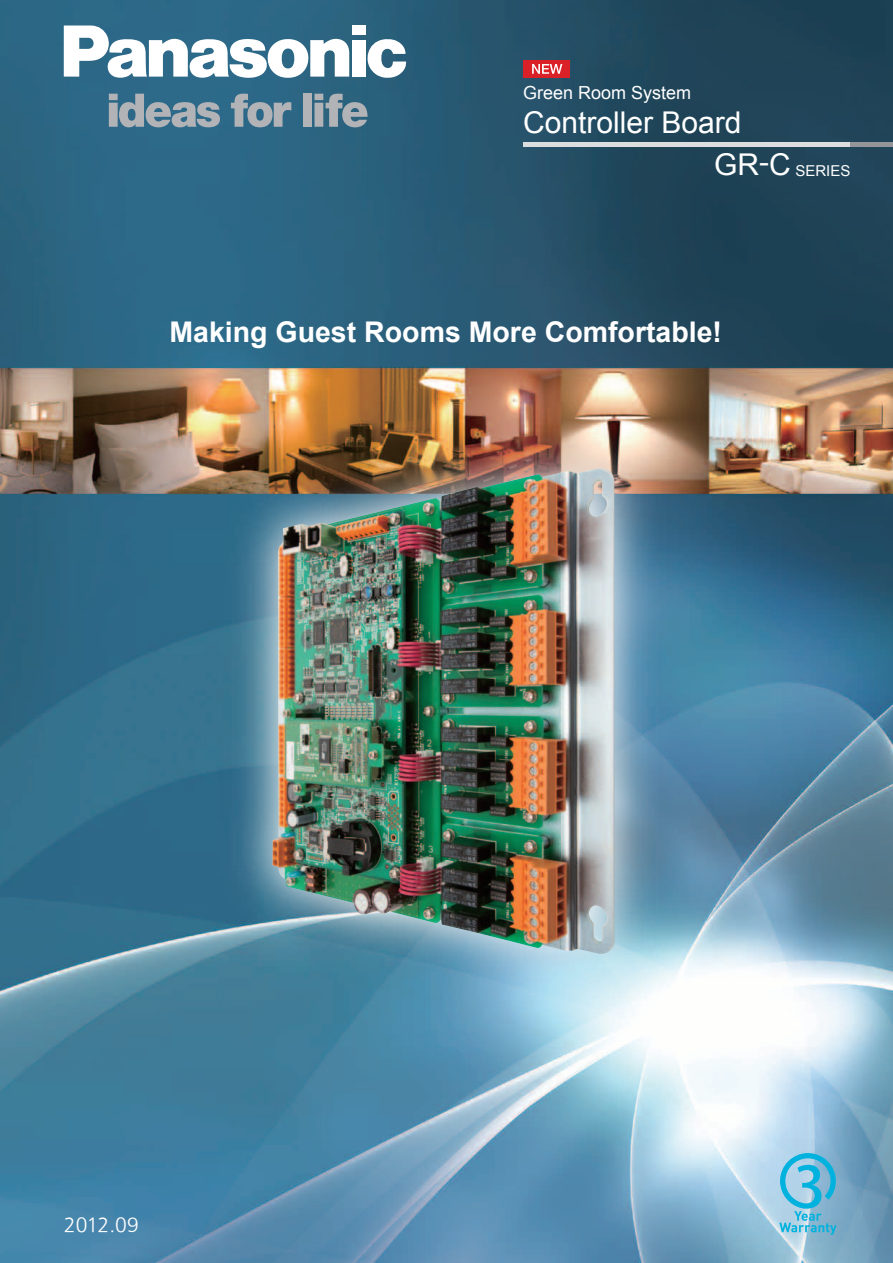
<style>
.page{position:relative;width:893px;height:1263px;background:#fff}
.page>*{position:absolute;margin:0;border:0;box-sizing:border-box;transform-origin:0 0}
.t1{font:30px "Arial";color:#fff}
.t2{font:700 28.5px "Arial";color:#fff}
.t3{font:18px "Arial";color:#fff}
.t4{font:18px "PUD Sans serif R";letter-spacing:-.02em;color:#fff}
.t5{font:15px "Arial";color:#fff}
.s1{font-size:30px}
</style>
<div class="page">
<img style="left:0;top:0;width:893px;height:1263px">
<img style="left:207px;top:404px;width:472px;height:614px">
<img style="left:272px;top:468px;width:343px;height:487px">
<svg style="left:109px;top:94px;width:111px;height:33px;background:#7993a3"></svg>
<svg style="left:231px;top:94px;width:60px;height:33px;background:#7490a0"></svg>
<div style="left:303px;top:94px;width:9px;height:33px;background:#b2b3b7"></div>
<svg style="left:314px;top:94px;width:54px;height:33px;background:#7a919f"></svg>
<svg style="left:64px;top:26px;width:285px;height:52px"></svg>
<div style="left:352px;top:40px;width:14px;height:37px;background:#fff"></div>
<div style="left:352px;top:26px;width:14px;height:9px;background:#fff"></div>
<svg style="left:367px;top:39px;width:39px;height:39px"></svg>
<div style="left:523px;top:142px;width:370px;height:5px;background:#dcdddf"></div>
<div style="left:850px;top:142px;width:43px;height:5px;background:#939598"></div>
<div style="left:523px;top:60px;width:47px;height:17px;background:#da2128"></div>
<svg style="left:532px;top:64px;width:30px;height:10px"></svg>
<svg style="left:779px;top:1153px;width:58px;height:82px;background:#6fbfdc"></svg>
<p class="t3" style="left:523px;top:81px;width:170px">Green Room System</p>
<p class="t1" style="left:523px;top:103px;width:220px">Controller Board</p>
<p class="t5" style="left:714px;top:161px;width:138px"><span class="s1">GR</span><sup>-</sup><span class="s1">C</span> SERIES</p>
<p class="t2" style="left:169px;top:313px;width:554px">Making Guest Rooms More Comfortable!</p>
<p class="t4" style="left:64px;top:1213px;width:77px">2012.09</p>
</div>
